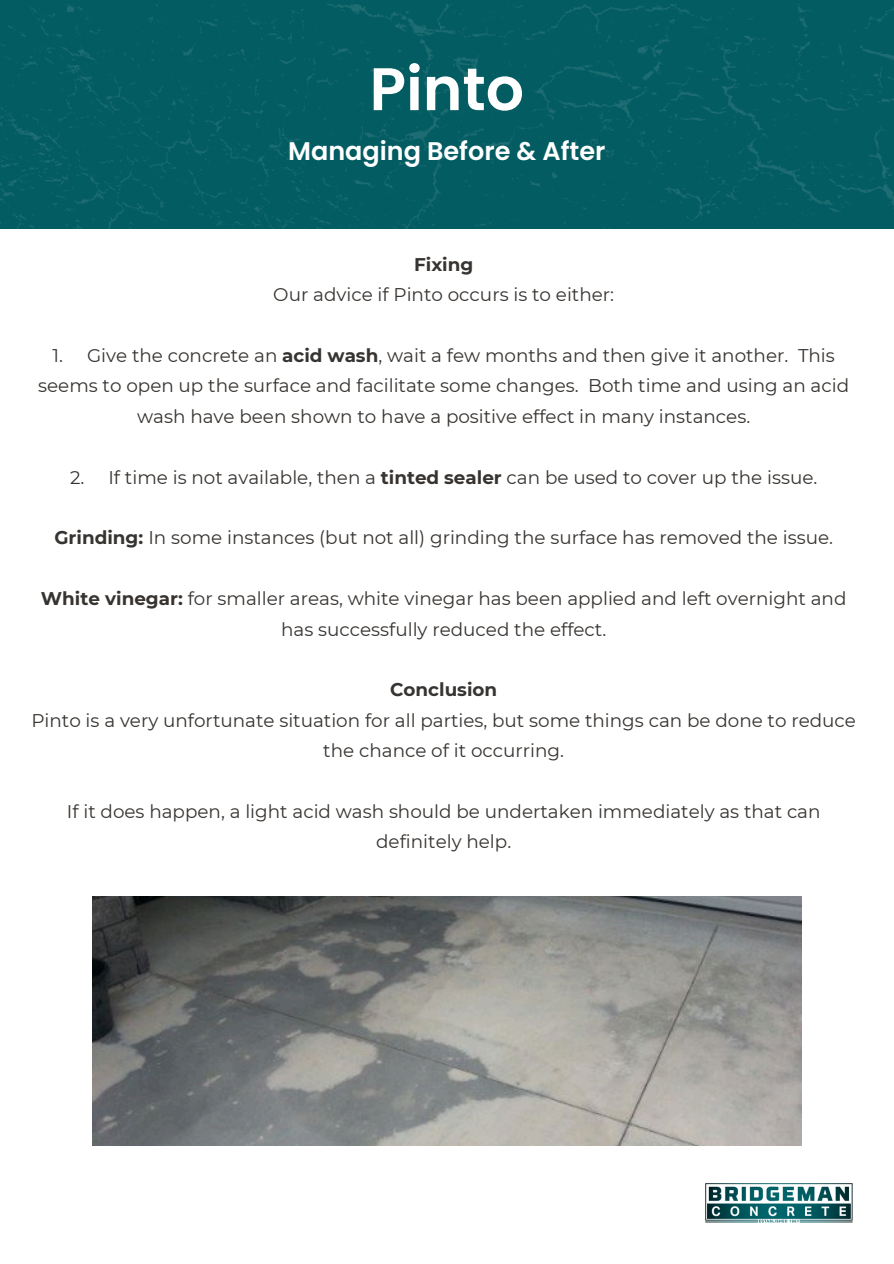
<style>
.page{position:relative;width:894px;height:1264px;background:#fff}
.page>*{position:absolute;margin:0;border:0;box-sizing:border-box;transform-origin:0 0}
.t1{font:600 60px "Poppins";color:#fff}
.t2{font:600 25.5px "Poppins";color:#fff}
.t3{font:18.3px/30.3px "Montserrat";color:#373330;text-align:center}
.t4{font:700 18.3px "Montserrat";color:#373330}
.s1{font-weight:700}
</style>
<div class="page">
<div style="left:0;top:4px;width:893px;height:225px;background:#035c62"></div>
<img style="left:705px;top:1183px;width:147px;height:39px">
<img style="left:92px;top:896px;width:709px;height:249px">
<p class="t1" style="left:369px;top:47px;width:156px">Pinto</p>
<p class="t2" style="left:288px;top:133px;width:318px">Managing Before &amp; After</p>
<h1 class="t4" style="left:414px;top:253px;width:61px">Fixing</h1>
<h2 class="t3" style="left:273px;top:279px;width:342px">Our advice if Pinto occurs is to either:</h2>
<p class="t3" style="left:38px;top:340px;width:812px">1. Give the concrete an <span class="s1">acid wash</span>, wait a few months and then give it another. This seems to open up the surface and facilitate some changes. Both time and using an acid wash have been shown to have a positive effect in many instances.</p>
<p class="t3" style="left:70px;top:462px;width:748px">2. If time is not available, then a <span class="s1">tinted sealer</span> can be used to cover up the issue.</p>
<p class="t3" style="left:54px;top:522px;width:779px"><span class="s1">Grinding:</span> In some instances (but not all) grinding the surface has removed the issue.</p>
<p class="t3" style="left:41px;top:583px;width:806px"><span class="s1">White vinegar:</span> for smaller areas, white vinegar has been applied and left overnight and has successfully reduced the effect.</p>
<p class="t4" style="left:390px;top:678px;width:108px">Conclusion</p>
<p class="t3" style="left:31px;top:705px;width:826px">Pinto is a very unfortunate situation for all parties, but some things can be done to reduce the chance of it occurring.</p>
<p class="t3" style="left:67px;top:796px;width:755px">If it does happen, a light acid wash should be undertaken immediately as that can definitely help.</p>
</div>
